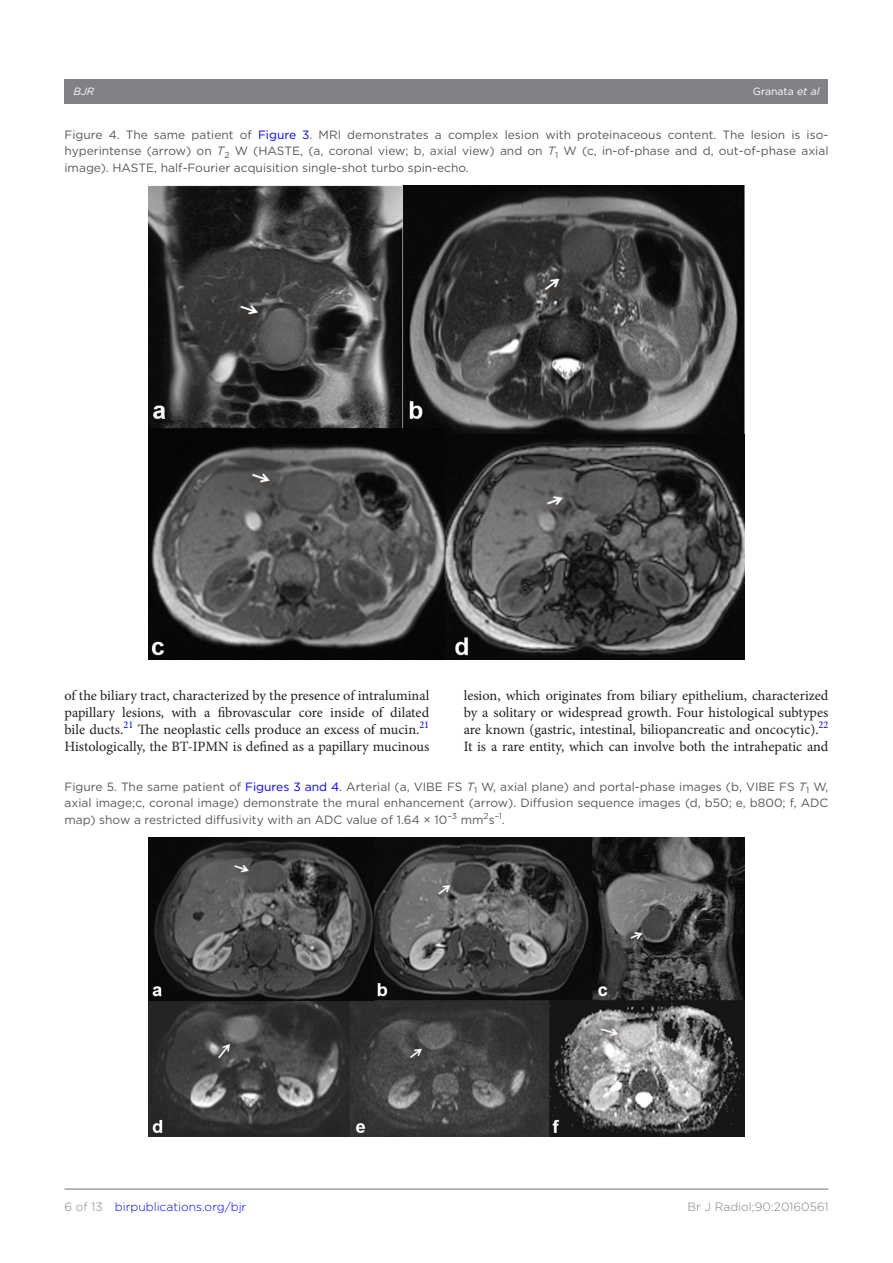
<style>
.page{position:relative;width:893px;height:1263px;background:#fff}
.page>*{position:absolute;margin:0;border:0;box-sizing:border-box;transform-origin:0 0}
.t1{font:14.25px/17.2px "Minion Pro";color:#231f20;text-align:justify}
.t2{font:12px/16.5px "Gotham";color:#57585a;text-align:justify}
.t3{font:300 12px "Gotham";color:#00f}
.t4{font:300 12px "Gotham";color:#808285}
.t5{font:10.5px "Gotham";color:#fff}
.t6{font:italic 10.5px "Gotham";color:#fff}
.s1{font-style:italic}
.s2{color:#00f}
.s3{color:#808285}
</style>
<div class="page">
<hr style="left:64px;top:1188px;width:764px;height:2px;background:#808285">
<div style="left:64px;top:79px;width:764px;height:24px;background:#808285"></div>
<img style="left:149px;top:186px;width:595px;height:473px">
<img style="left:149px;top:838px;width:595px;height:298px">
<p class="t6" style="left:74px;top:85px;width:22px">BJR</p>
<p class="t5" style="left:753px;top:85px;width:68px">Granata <span class="s1">et al</span></p>
<p class="t2" style="left:64px;top:126px;width:765px">Figure 4. The same patient of <span class="s2">Figure 3</span>. MRI demonstrates a complex lesion with proteinaceous content. The lesion is iso&shy;hyperintense (arrow) on <span class="s1">T</span><sub>2</sub> W (HASTE, (a, coronal view; b, axial view) and on <span class="s1">T</span><sub>1</sub> W (c, in-of-phase and d, out-of-phase axial image). HASTE, half-Fourier acquisition single-shot turbo spin-echo.</p>
<p class="t1" style="left:64px;top:686px;width:366px">of the biliary tract, characterized by the presence of intraluminal papillary lesions, with a fibrovascular core inside of dilated bile ducts.<sup>21</sup> The neoplastic cells produce an excess of mucin.<sup>21<br></sup>Histologically, the BT-IPMN is defined as a papillary mucinous</p>
<p class="t1" style="left:464px;top:686px;width:366px">lesion, which originates from biliary epithelium, characterized by a solitary or widespread growth. Four histological subtypes are known (gastric, intestinal, biliopancreatic and oncocytic).<sup>22<br></sup>It is a rare entity, which can involve both the intrahepatic and</p>
<p class="t2" style="left:64px;top:778px;width:765px">Figure 5. The same patient of <span class="s2">Figures 3 and 4</span>. Arterial (a, VIBE FS <span class="s1">T</span><sub>1</sub> W, axial plane) and portal-phase images (b, VIBE FS <span class="s1">T</span><sub>1</sub> W, axial image;c, coronal image) demonstrate the mural enhancement (arrow). Diffusion sequence images (d, b50; e, b800; f, ADC map) show a restricted diffusivity with an ADC value of 1.64 × 10<sup>–3</sup> mm<sup>2</sup>s<sup>–1</sup>.</p>
<p class="t3" style="left:64px;top:1199px;width:183px"><span class="s3">6 of 13</span> birpublications.org/bjr</p>
<p class="t4" style="left:688px;top:1199px;width:142px">Br J Radiol;90:20160561</p>
</div>
